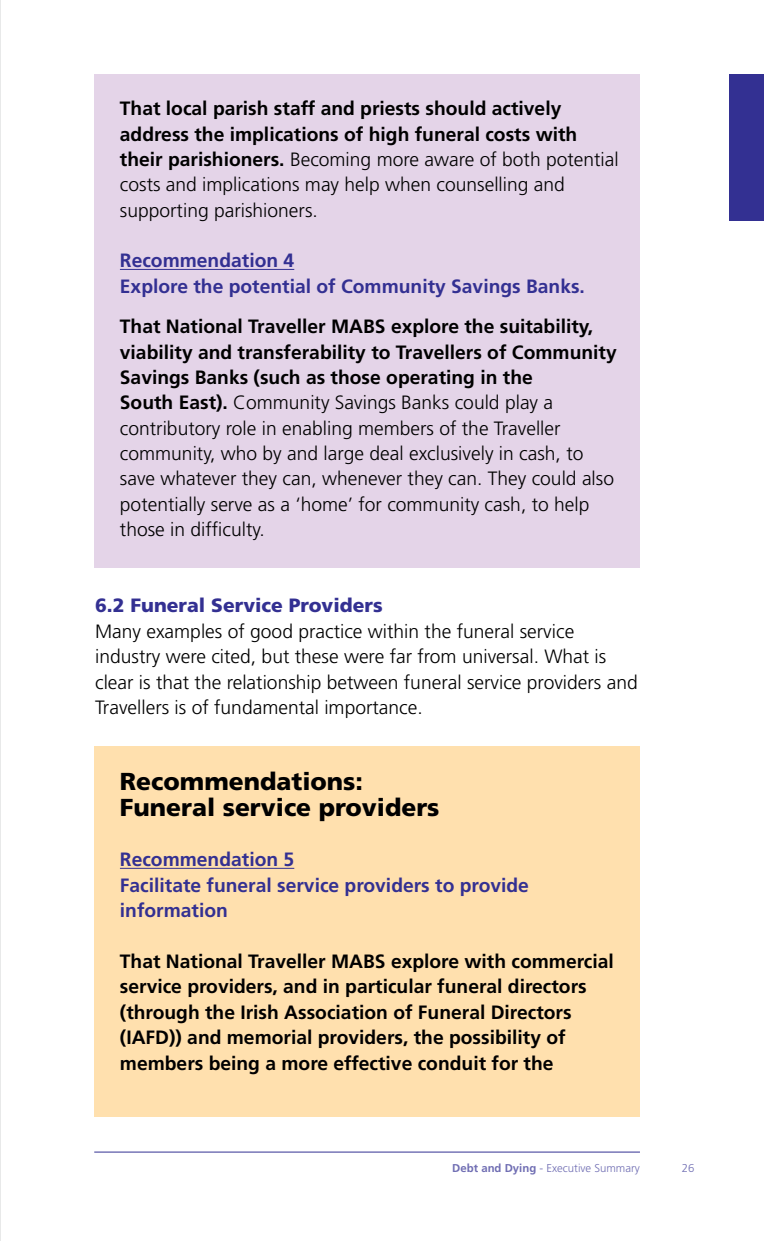
<style>
.page{position:relative;width:764px;height:1241px;background:#fff}
.page>*{position:absolute;margin:0;border:0;box-sizing:border-box;transform-origin:0 0}
.t1{font:900 24.5px/25.4px "Frutiger";color:#000}
.t2{font:300 19.25px/25.4px "Frutiger";color:#000}
.t3{font:700 19.25px/25.4px "Frutiger";color:#000}
.t4{font:700 19.25px/25.4px "Frutiger";color:#333092}
.t5{font:900 19.25px "Frutiger";color:#333092}
.t6{font:300 11.38px "Frutiger";color:#706eb3}
.s1{font-weight:300}
.s2{font-weight:700}
</style>
<div class="page">
<div style="left:94px;top:746px;width:546px;height:370px;background:#ffe0ae"></div>
<div style="left:94px;top:74px;width:546px;height:494px;background:#e4d4e8"></div>
<hr style="left:120px;top:269px;width:174px;height:1px;background:#333092">
<hr style="left:120px;top:867px;width:174px;height:1px;background:#333092">
<hr style="left:94px;top:1151px;width:546px;height:1px;background:#333092">
<div style="left:729px;top:74px;width:35px;height:147px;background:#333092"></div>
<hr style="left:0;top:0;width:1px;height:1240px;background:#d1d3d4">
<p class="t3" style="left:120px;top:96px;width:500px">That local parish staff and priests should actively address the implications of high funeral costs with their parishioners. <span class="s1">Becoming more aware of both potential costs and implications may help when counselling and supporting parishioners.</span></p>
<p class="t4" style="left:120px;top:248px;width:466px">Recommendation 4<br>Explore the potential of Community Savings Banks.</p>
<p class="t2" style="left:120px;top:314px;width:498px"><span class="s2">That National Traveller MABS explore the suitability, viability and transferability to Travellers of Community Savings Banks (such as those operating in the<br>South East).</span> Community Savings Banks could play a contributory role in enabling members of the Traveller community, who by and large deal exclusively in cash, to save whatever they can, whenever they can. They could also potentially serve as a ‘home’ for community cash, to help those in difficulty.</p>
<p class="t5" style="left:95px;top:594px;width:289px">6.2 Funeral Service Providers</p>
<p class="t2" style="left:95px;top:618px;width:544px">Many examples of good practice within the funeral service industry were cited, but these were far from universal. What is clear is that the relationship between funeral service providers and Travellers is of fundamental importance.</p>
<p class="t1" style="left:120px;top:768px;width:321px">Recommendations:<br>Funeral service providers</p>
<p class="t4" style="left:120px;top:846px;width:411px">Recommendation 5<br>Facilitate funeral service providers to provide information</p>
<p class="t3" style="left:120px;top:948px;width:495px">That National Traveller MABS explore with commercial service providers, and in particular funeral directors (through the Irish Association of Funeral Directors (IAFD)) and memorial providers, the possibility of members being a more effective conduit for the</p>
<p class="t6" style="left:452px;top:1161px;width:189px"><span class="s2">Debt and Dying</span> - Executive Summary</p>
<p class="t6" style="left:682px;top:1161px;width:14px">26</p>
</div>
